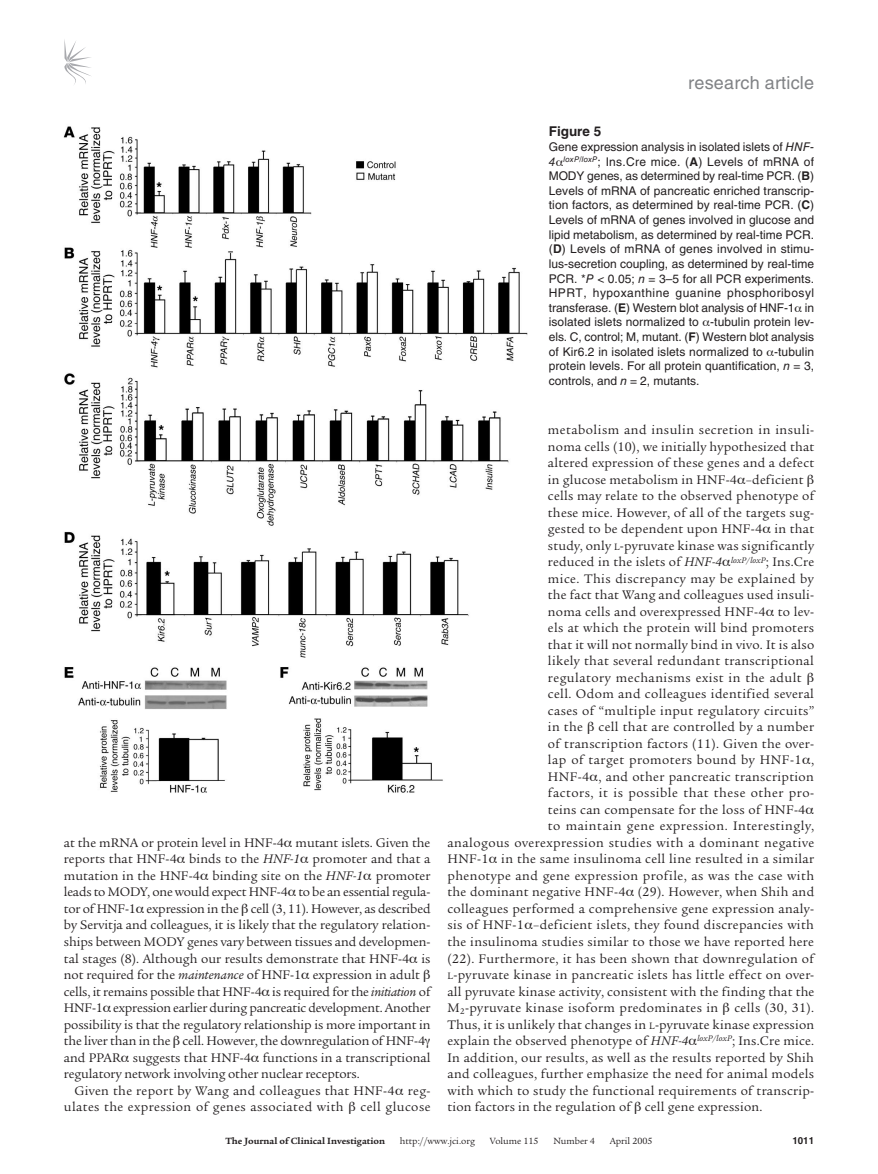
<style>
.page{position:relative;width:878px;height:1174px;background:#fff}
.page>*{position:absolute;margin:0;border:0;box-sizing:border-box;transform-origin:0 0}
.t1{font:18px "Helvetica LT Std";letter-spacing:.01em;color:#808285}
.t2{font:13.5px/16.5px "Legacy Serif Std";letter-spacing:.02em;color:#231f20}
.t3{font:13.5px/16.5px "Legacy Serif Std";letter-spacing:-.005em;color:#231f20}
.t4{font:13.5px "Legacy Serif Std";letter-spacing:.04em;color:#231f20}
.t5{font:700 13.5px "Helvetica LT Std";color:#231f20}
.t6{font:12px/14.7px "Helvetica LT Std";letter-spacing:.005em;color:#231f20;text-align:justify}
.t7{font:9.75px "Legacy Serif Std";color:#231f20}
.t8{font:700 9.75px "Legacy Serif Std";color:#231f20}
.t9{font:700 9.75px "Helvetica LT Std";color:#231f20}
.s1{font-style:italic}
.s2{font-weight:700}
.s3{font-size:10.2px}
</style>
<div class="page">
<svg style="left:64px;top:39px;width:27px;height:46px"></svg>
<img style="left:63px;top:126px;width:465px;height:667px">
<h1 class="t1" style="left:688px;top:72px;width:127px">research article</h1>
<p class="t3" style="left:64px;top:834px;width:368px">at the mRNA or protein level in HNF-4 mutant islets. Given the reports that HNF-4 binds to the <span class="s1">HNF-1</span> promoter and that a mutation in the HNF-4 binding site on the <span class="s1">HNF-1</span> promoter leads to MODY, one would expect HNF-4 to be an essential regula&shy;tor of HNF-1 expression in the cell (3, 11). However, as described by Servitja and colleagues, it is likely that the regulatory relation&shy;ships between MODY genes vary between tissues and developmen&shy;tal stages (8). Although our results demonstrate that HNF-4 is not required for the <span class="s1">maintenance</span> of HNF-1 expression in adult cells, it remains possible that HNF-4 is required for the <span class="s1">initiation</span> of HNF-1 expression earlier during pancreatic development. Another possibility is that the regulatory relationship is more important in the liver than in the cell. However, the downregulation of HNF-4 and PPAR suggests that HNF-4 functions in a transcriptional regulatory network involving other nuclear receptors.</p>
<p class="t2" style="left:64px;top:1082px;width:368px;text-indent:11px">Given the report by Wang and colleagues that HNF-4 reg&shy;ulates the expression of genes associated with</p>
<p class="t2" style="left:360px;top:1098px;width:71px">cell glucose</p>
<p class="t5" style="left:549px;top:123px;width:54px">Figure 5</p>
<p class="t6" style="left:549px;top:139px;width:267px">Gene expression analysis in isolated islets of <span class="s1">HNF-4</span> <sup>loxP/loxP</sup>; Ins.Cre mice. (<span class="s2">A</span>) Levels of mRNA of MODY genes, as determined by real-time PCR. (<span class="s2">B</span>)<br>Levels of mRNA of pancreatic enriched transcrip&shy;tion factors, as determined by real-time PCR. (<span class="s2">C</span>)<br>Levels of mRNA of genes involved in glucose and lipid metabolism, as determined by real-time PCR. (<span class="s2">D</span>) Levels of mRNA of genes involved in stimu&shy;lus-secretion coupling, as determined by real-time PCR. *<span class="s1">P</span> &lt; 0.05; <span class="s1">n</span> = 3–5 for all PCR experiments.<br>HPRT, hypoxanthine guanine phosphoribosyl transferase. (<span class="s2">E</span>) Western blot analysis of HNF-1 in isolated islets normalized to -tubulin protein lev&shy;els. C, control; M, mutant. (<span class="s2">F</span>) Western blot analysis of Kir6.2 in isolated islets normalized to -tubulin protein levels. For all protein quantification, <span class="s1">n</span> = 3, controls, and <span class="s1">n</span> = 2, mutants.</p>
<p class="t2" style="left:548px;top:422px;width:268px">metabolism and insulin secretion in insuli-</p>
<p class="t2" style="left:548px;top:438px;width:268px">noma cells (10), we initially hypothesized that</p>
<p class="t2" style="left:548px;top:455px;width:268px">altered expression of these genes and a defect</p>
<p class="t2" style="left:548px;top:471px;width:257px">in glucose metabolism in HNF-4 –deficient</p>
<p class="t2" style="left:548px;top:488px;width:268px">cells may relate to the observed phenotype of</p>
<p class="t2" style="left:548px;top:504px;width:268px">these mice. However, of all of the targets sug-</p>
<p class="t2" style="left:548px;top:521px;width:268px">gested to be dependent upon HNF-4 in that</p>
<p class="t2" style="left:548px;top:537px;width:268px">study, only <span class="s3">L</span>-pyruvate kinase was significantly</p>
<p class="t2" style="left:548px;top:554px;width:268px">reduced in the islets of <span class="s1">HNF-4</span> <sup>loxP/loxP</sup>; Ins.Cre</p>
<p class="t2" style="left:548px;top:570px;width:267px">mice. This discrepancy may be explained by</p>
<p class="t2" style="left:548px;top:587px;width:268px">the fact that Wang and colleagues used insuli-</p>
<p class="t2" style="left:548px;top:603px;width:268px">noma cells and overexpressed HNF-4 to lev-</p>
<p class="t2" style="left:548px;top:620px;width:267px">els at which the protein will bind promoters</p>
<p class="t2" style="left:548px;top:636px;width:268px">that it will not normally bind in vivo. It is also</p>
<p class="t2" style="left:548px;top:653px;width:267px">likely that several redundant transcriptional</p>
<p class="t2" style="left:548px;top:669px;width:255px">regulatory mechanisms exist in the adult</p>
<p class="t2" style="left:548px;top:686px;width:267px">cell. Odom and colleagues identified several</p>
<p class="t2" style="left:548px;top:702px;width:268px">cases of “multiple input regulatory circuits”</p>
<p class="t2" style="left:548px;top:719px;width:267px">in the cell that are controlled by a number</p>
<p class="t2" style="left:548px;top:735px;width:268px">of transcription factors (11). Given the over-</p>
<p class="t2" style="left:548px;top:752px;width:268px">lap of target promoters bound by HNF-1 ,</p>
<p class="t2" style="left:548px;top:768px;width:267px">HNF-4 , and other pancreatic transcription</p>
<p class="t4" style="left:548px;top:785px;width:268px">factors, it is possible that these other pro-</p>
<p class="t2" style="left:548px;top:801px;width:259px">teins can compensate for the loss of HNF-4</p>
<p class="t4" style="left:548px;top:818px;width:268px">to maintain gene expression. Interestingly,</p>
<p class="t2" style="left:447px;top:834px;width:368px">analogous overexpression studies with a dominant negative</p>
<p class="t2" style="left:447px;top:851px;width:368px">HNF-1 in the same insulinoma cell line resulted in a similar</p>
<p class="t2" style="left:447px;top:867px;width:368px">phenotype and gene expression profile, as was the case with</p>
<p class="t2" style="left:447px;top:884px;width:368px">the dominant negative HNF-4 (29). However, when Shih and</p>
<p class="t2" style="left:447px;top:900px;width:368px">colleagues performed a comprehensive gene expression analy-</p>
<p class="t2" style="left:447px;top:917px;width:368px">sis of HNF-1 –deficient islets, they found discrepancies with</p>
<p class="t2" style="left:447px;top:933px;width:368px">the insulinoma studies similar to those we have reported here</p>
<p class="t2" style="left:447px;top:950px;width:368px">(22). Furthermore, it has been shown that downregulation of</p>
<p class="t2" style="left:447px;top:966px;width:368px"><span class="s3">L</span>-pyruvate kinase in pancreatic islets has little effect on over-</p>
<p class="t2" style="left:447px;top:983px;width:368px">all pyruvate kinase activity, consistent with the finding that the</p>
<p class="t2" style="left:447px;top:999px;width:368px">M<sub>2</sub>-pyruvate kinase isoform predominates in cells (30, 31).</p>
<p class="t2" style="left:447px;top:1016px;width:368px">Thus, it is unlikely that changes in <span class="s3">L</span>-pyruvate kinase expression</p>
<p class="t2" style="left:447px;top:1032px;width:368px">explain the observed phenotype of <span class="s1">HNF-4</span> <sup>loxP/loxP</sup>; Ins.Cre mice.</p>
<p class="t2" style="left:447px;top:1049px;width:368px">In addition, our results, as well as the results reported by Shih</p>
<p class="t2" style="left:447px;top:1065px;width:368px">and colleagues, further emphasize the need for animal models</p>
<p class="t2" style="left:447px;top:1082px;width:368px">with which to study the functional requirements of transcrip-</p>
<p class="t2" style="left:447px;top:1098px;width:316px">tion factors in the regulation of cell gene expression.</p>
<p class="t8" style="left:225px;top:1135px;width:161px">The Journal of Clinical Investigation</p>
<p class="t7" style="left:400px;top:1135px;width:77px">http://www.jci.org</p>
<p class="t7" style="left:489px;top:1135px;width:50px">Volume 115</p>
<p class="t7" style="left:553px;top:1135px;width:43px">Number 4</p>
<p class="t7" style="left:609px;top:1135px;width:44px">April 2005</p>
<p class="t9" style="left:792px;top:1134px;width:23px">1011</p>
</div>
